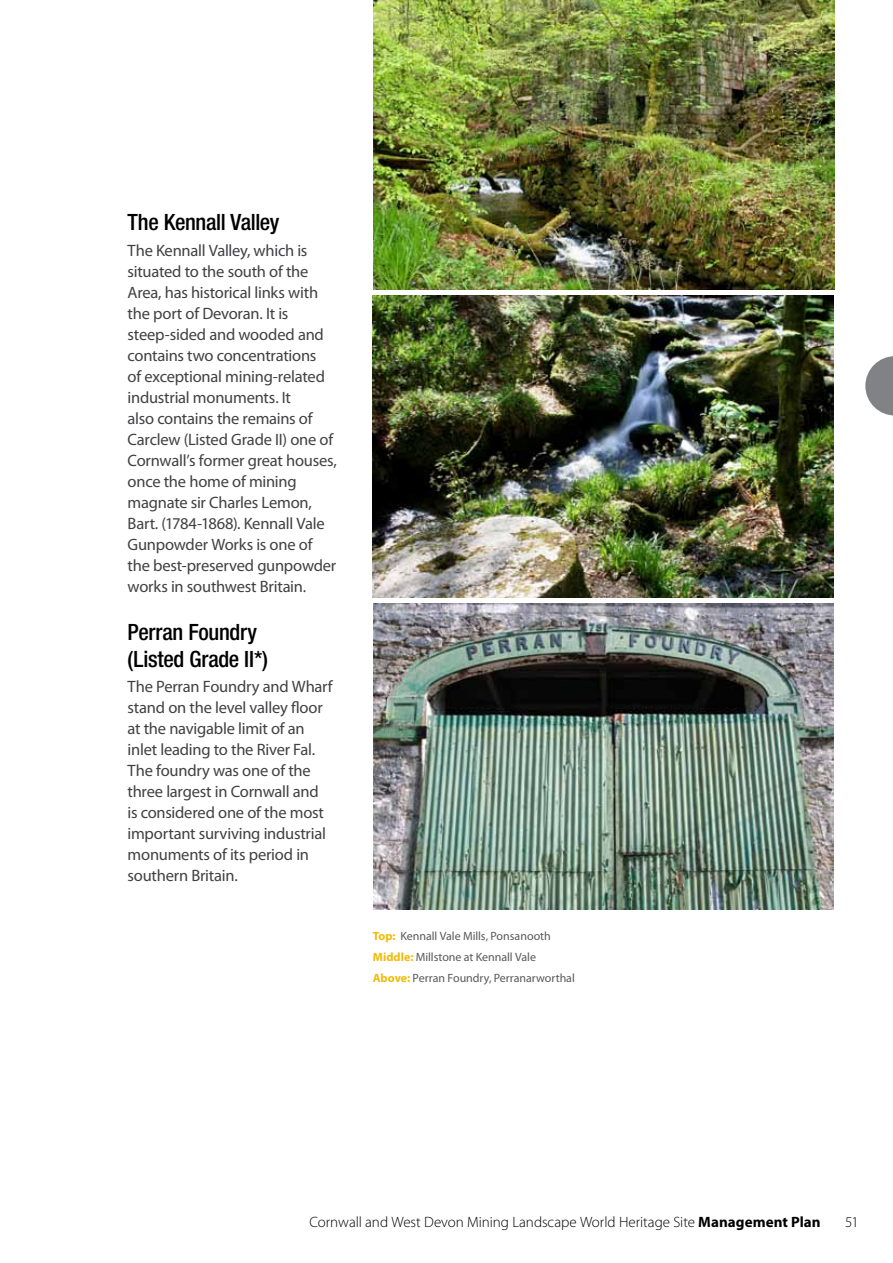
<style>
.page{position:relative;width:893px;height:1263px;background:#fff}
.page>*{position:absolute;margin:0;border:0;box-sizing:border-box;transform-origin:0 0}
.t1{font:500 condensed 22.5px/27px "Helvetica Neue";letter-spacing:-.015em;color:#000}
.t2{font:16.5px/21px "Myriad Pro";letter-spacing:-.015em;color:#414042}
.t3{font:300 15px "Myriad Pro";color:#000}
.t4{font:12px/20.7px "Myriad Pro";letter-spacing:-.005em;color:#58595b}
.s1{font-weight:700;color:#f1bb0c}
.s2{font-weight:700}
</style>
<div class="page">
<img style="left:373px;top:604px;width:461px;height:306px">
<img style="left:373px;top:296px;width:461px;height:301px">
<img style="left:373px;top:0;width:461px;height:289px">
<svg style="left:865px;top:356px;width:28px;height:59px"></svg>
<h1 class="t1" style="left:128px;top:209px;width:153px">The Kennall Valley</h1>
<p class="t2" style="left:128px;top:239px;width:211px">The Kennall Valley, which is situated to the south of the<br>Area, has historical links with the port of Devoran. It is steep-sided and wooded and contains two concentrations<br>of exceptional mining-related industrial monuments. It<br>also contains the remains of<br>Carclew (Listed Grade II) one of<br>Cornwall’s former great houses, once the home of mining magnate sir Charles Lemon,<br>Bart. (1784-1868). Kennall Vale<br>Gunpowder Works is one of the best-preserved gunpowder works in southwest Britain.</p>
<h1 class="t1" style="left:128px;top:618px;width:142px">Perran Foundry (Listed Grade II*)</h1>
<p class="t2" style="left:128px;top:676px;width:207px">The Perran Foundry and Wharf stand on the level valley floor at the navigable limit of an inlet leading to the River Fal.<br>The foundry was one of the three largest in Cornwall and is considered one of the most important surviving industrial monuments of its period in southern Britain.</p>
<p class="t4" style="left:373px;top:925px;width:179px"><span class="s1">Top:</span> Kennall Vale Mills, Ponsanooth</p>
<p class="t4" style="left:373px;top:946px;width:204px"><span class="s1">Middle:</span> Millstone at Kennall Vale<br><span class="s1">Above:</span> Perran Foundry, Perranarworthal</p>
<p class="t3" style="left:310px;top:1214px;width:513px">Cornwall and West Devon Mining Landscape World Heritage Site <span class="s2">Management Plan</span></p>
<p class="t3" style="left:845px;top:1214px;width:15px">51</p>
</div>
